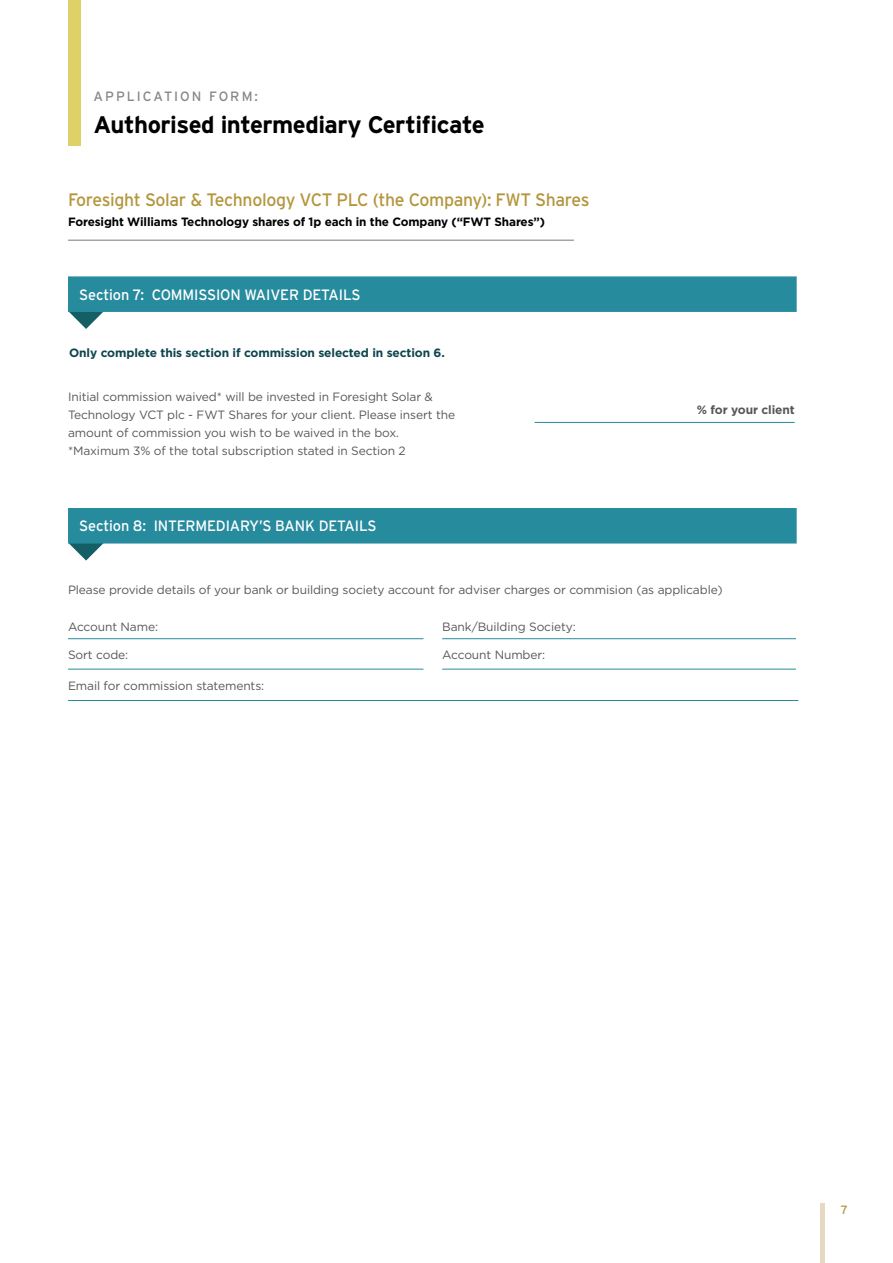
<style>
.page{position:relative;width:893px;height:1263px;background:#fff}
.page>*{position:absolute;margin:0;border:0;box-sizing:border-box;transform-origin:0 0}
.t1{font:700 24px "Interstate";letter-spacing:-.02em;color:#000}
.t2{font:18px "Interstate";letter-spacing:-.02em;color:#b4963d}
.t3{font:15px "Interstate";letter-spacing:-.01em;color:#fff}
.t4{font:13.5px "Interstate";letter-spacing:.15em;color:#878787}
.t5{font:12px/18px "Gotham";letter-spacing:-.01em;color:#575756}
.t6{font:700 12px "Gotham";letter-spacing:-.01em;color:#000}
.t7{font:700 12px "Gotham";letter-spacing:-.01em;color:#0e454e}
.t8{font:700 12px "Gotham";letter-spacing:-.01em;color:#575756}
.t9{font:12px "Interstate";color:#b4963d}
</style>
<div class="page">
<div style="left:820px;top:1203px;width:5px;height:60px;background:#e4d6ba"></div>
<hr style="left:534px;top:422px;width:261px;height:1px;background:#208b9d">
<svg style="left:69px;top:312px;width:34px;height:17px"></svg>
<div style="left:68px;top:276px;width:729px;height:36px;background:#278b9e;border:2px solid #278b9e"></div>
<svg style="left:68px;top:543px;width:38px;height:18px"></svg>
<div style="left:68px;top:508px;width:729px;height:35px;background:#278b9e"></div>
<hr style="left:68px;top:638px;width:355px;height:1px;background:#278b9e">
<hr style="left:442px;top:638px;width:354px;height:1px;background:#278b9e">
<hr style="left:68px;top:669px;width:355px;height:1px;background:#278b9e">
<hr style="left:442px;top:669px;width:354px;height:1px;background:#278b9e">
<hr style="left:68px;top:700px;width:730px;height:1px;background:#278b9e">
<div style="left:68px;top:0;width:13px;height:145px;background:#ded168"></div>
<hr style="left:68px;top:240px;width:506px;height:1px;background:#575756">
<p class="t4" style="left:94px;top:89px;width:166px">APPLICATION FORM:</p>
<h1 class="t1" style="left:94px;top:111px;width:392px">Authorised intermediary Certificate</h1>
<h2 class="t2" style="left:68px;top:189px;width:523px">Foresight Solar &amp; Technology VCT PLC (the Company): FWT Shares</h2>
<p class="t6" style="left:68px;top:214px;width:478px">Foresight Williams Technology shares of 1p each in the Company (“FWT Shares”)</p>
<p class="t3" style="left:79px;top:286px;width:283px">Section 7: COMMISSION WAIVER DETAILS</p>
<p class="t7" style="left:69px;top:345px;width:377px">Only complete this section if commission selected in section 6.</p>
<p class="t5" style="left:68px;top:387px;width:389px">Initial commission waived* will be invested in Foresight Solar &amp; Technology VCT plc - FWT Shares for your client. Please insert the amount of commission you wish to be waived in the box. *Maximum 3% of the total subscription stated in Section 2</p>
<p class="t3" style="left:79px;top:518px;width:299px">Section 8: INTERMEDIARY’S BANK DETAILS</p>
<p class="t8" style="left:697px;top:402px;width:99px">% for your client</p>
<p class="t5" style="left:68px;top:580px;width:656px">Please provide details of your bank or building society account for adviser charges or commision (as applicable)</p>
<p class="t5" style="left:68px;top:618px;width:92px">Account Name:</p>
<p class="t5" style="left:442px;top:618px;width:135px">Bank/Building Society:</p>
<p class="t5" style="left:68px;top:645px;width:62px">Sort code:</p>
<p class="t5" style="left:442px;top:645px;width:105px">Account Number:</p>
<p class="t5" style="left:68px;top:676px;width:198px">Email for commission statements:</p>
<p class="t9" style="left:841px;top:1203px;width:9px">7</p>
</div>
